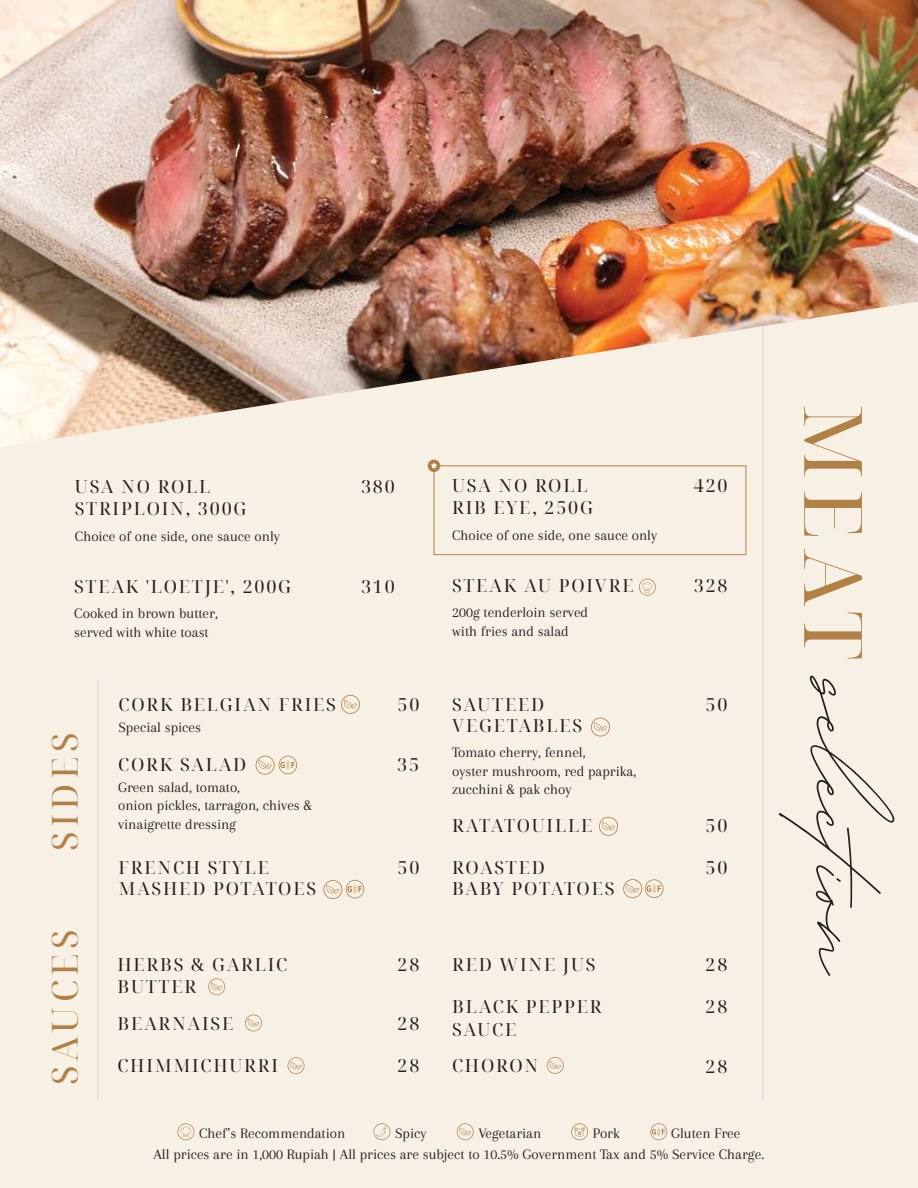
<style>
.page{position:relative;width:918px;height:1188px;background:#f7f0e5}
.page>*{position:absolute;margin:0;border:0;box-sizing:border-box;transform-origin:0 0}
.t1{font:150.6px "BD Script";color:#231f20}
.t2{font:80.7px "Noto Serif Display";color:#b08046}
.t3{font:36px "Noto Serif Display";letter-spacing:.12em;color:#b08046}
.t4{font:18px/21.6px "Noto Serif Display";letter-spacing:.1em;color:#231f20}
.t5{font:18px/21.6px "Noto Serif Display";letter-spacing:.08em;color:#231f20}
.t6{font:15px/18.6px "Arapey";color:#231f20}
</style>
<div class="page">
<hr style="left:762px;top:183px;width:1px;height:918px;background:#d6d8dd">
<svg style="left:341px;top:695px;width:19px;height:19px"></svg>
<svg style="left:591px;top:718px;width:19px;height:19px"></svg>
<svg style="left:599px;top:817px;width:19px;height:19px"></svg>
<svg style="left:639px;top:579px;width:17px;height:17px"></svg>
<div style="left:434px;top:465px;width:312px;height:90px;border:1px solid #b08046"></div>
<div style="left:428px;top:460px;width:12px;height:12px;background:#b08046;border-radius:50%"></div>
<svg style="left:431px;top:462px;width:6px;height:7px"></svg>
<hr style="left:97px;top:680px;width:2px;height:421px;background:#d6d8dd">
<svg style="left:177px;top:1123px;width:17px;height:17px"></svg>
<svg style="left:374px;top:1123px;width:16px;height:17px"></svg>
<svg style="left:457px;top:1123px;width:17px;height:17px"></svg>
<svg style="left:571px;top:1123px;width:17px;height:17px"></svg>
<svg style="left:650px;top:1123px;width:17px;height:17px"></svg>
<img style="left:0;top:0;width:918px;height:446px">
<svg style="left:208px;top:978px;width:17px;height:17px"></svg>
<svg style="left:245px;top:1015px;width:17px;height:16px"></svg>
<svg style="left:288px;top:1057px;width:16px;height:17px"></svg>
<svg style="left:547px;top:1057px;width:17px;height:17px"></svg>
<svg style="left:256px;top:756px;width:41px;height:19px"></svg>
<svg style="left:323px;top:880px;width:41px;height:19px"></svg>
<svg style="left:623px;top:879px;width:40px;height:19px"></svg>
<p class="t4" style="left:75px;top:476px;width:173px">USA NO ROLL<br>STRIPLOIN, 300G</p>
<p class="t4" style="left:361px;top:476px;width:35px">380</p>
<p class="t6" style="left:75px;top:527px;width:206px">Choice of one side, one sauce only</p>
<p class="t4" style="left:74px;top:577px;width:218px">STEAK 'LOETJE', 200G</p>
<p class="t4" style="left:361px;top:577px;width:35px">310</p>
<p class="t6" style="left:74px;top:604px;width:145px">Cooked in brown butter, served with white toast</p>
<h3 class="t3" style="left:40px;top:851px;width:120px;rotate:-90deg">SIDES</h3>
<h3 class="t3" style="left:40px;top:1085px;width:157px;rotate:-90deg">SAUCES</h3>
<p class="t4" style="left:118px;top:694px;width:219px">CORK BELGIAN FRIES</p>
<p class="t4" style="left:398px;top:694px;width:23px">50</p>
<p class="t6" style="left:118px;top:717px;width:84px">Special spices</p>
<p class="t4" style="left:118px;top:755px;width:130px">CORK SALAD</p>
<p class="t4" style="left:397px;top:755px;width:23px">35</p>
<p class="t6" style="left:118px;top:778px;width:196px">Green salad, tomato,<br>onion pickles, tarragon, chives &amp; vinaigrette dressing</p>
<p class="t4" style="left:118px;top:857px;width:199px">FRENCH STYLE<br>MASHED POTATOES</p>
<p class="t4" style="left:398px;top:857px;width:23px">50</p>
<p class="t4" style="left:117px;top:954px;width:171px;line-height:22.2px">HERBS &amp; GARLIC<br>BUTTER</p>
<p class="t4" style="left:398px;top:954px;width:23px">28</p>
<p class="t4" style="left:117px;top:1013px;width:117px">BEARNAISE</p>
<p class="t4" style="left:398px;top:1013px;width:23px">28</p>
<p class="t4" style="left:117px;top:1055px;width:162px">CHIMMICHURRI</p>
<p class="t4" style="left:398px;top:1055px;width:23px">28</p>
<p class="t4" style="left:452px;top:475px;width:142px">USA NO ROLL<br>RIB EYE, 250G</p>
<p class="t4" style="left:694px;top:475px;width:35px">420</p>
<p class="t6" style="left:452px;top:526px;width:206px">Choice of one side, one sauce only</p>
<p class="t4" style="left:452px;top:575px;width:183px">STEAK AU POIVRE</p>
<p class="t4" style="left:694px;top:575px;width:35px">328</p>
<p class="t6" style="left:452px;top:603px;width:137px">200g tenderloin served with fries and salad</p>
<p class="t4" style="left:452px;top:694px;width:132px">SAUTEED<br>VEGETABLES</p>
<p class="t4" style="left:706px;top:694px;width:23px">50</p>
<p class="t6" style="left:452px;top:743px;width:186px">Tomato cherry, fennel,<br>oyster mushroom, red paprika, zucchini &amp; pak choy</p>
<p class="t4" style="left:452px;top:815px;width:142px">RATATOUILLE</p>
<p class="t4" style="left:706px;top:815px;width:23px">50</p>
<p class="t5" style="left:452px;top:857px;width:164px">ROASTED<br>BABY POTATOES</p>
<p class="t4" style="left:706px;top:857px;width:23px">50</p>
<p class="t4" style="left:452px;top:954px;width:145px">RED WINE JUS</p>
<p class="t4" style="left:706px;top:954px;width:23px">28</p>
<p class="t4" style="left:452px;top:996px;width:151px;line-height:22.2px">BLACK PEPPER<br>SAUCE</p>
<p class="t4" style="left:706px;top:997px;width:23px">28</p>
<p class="t4" style="left:452px;top:1055px;width:88px">CHORON</p>
<p class="t4" style="left:706px;top:1056px;width:23px">28</p>
<h2 class="t2" style="left:889px;top:404px;width:258px;rotate:90deg">MEAT</h2>
<h1 class="t1" style="left:957px;top:679px;width:304px;rotate:90deg">selection</h1>
<p class="t6" style="left:199px;top:1124px;width:148px">Chef’s Recommendation</p>
<p class="t6" style="left:395px;top:1124px;width:33px">Spicy</p>
<p class="t6" style="left:478px;top:1124px;width:65px">Vegetarian</p>
<p class="t6" style="left:593px;top:1124px;width:29px">Pork</p>
<p class="t6" style="left:153px;top:1123px;width:612px;line-height:20.7px;text-indent:518px">Gluten Free<br>All prices are in 1,000 Rupiah | All prices are subject to 10.5% Government Tax and 5% Service Charge.</p>
</div>
